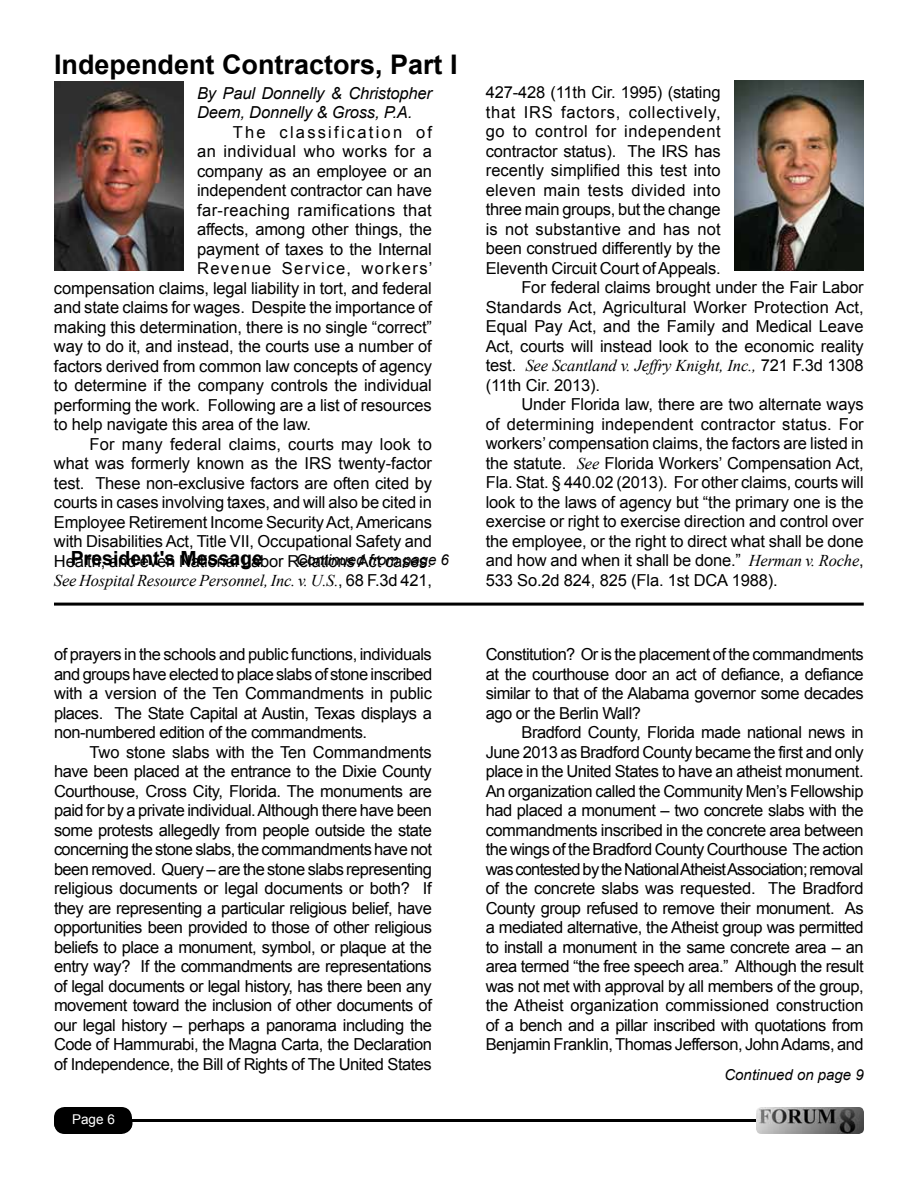
<style>
.page{position:relative;width:918px;height:1188px;background:#fff}
.page>*{position:absolute;margin:0;border:0;box-sizing:border-box;transform-origin:0 0}
.t1{font:700 27px "Arial";color:#000}
.t2{font:700 19.5px "Arial";color:#000}
.t3{font:16.5px/19.5px "Arial";letter-spacing:-.01em;color:#000;text-align:justify}
.t4{font:16.5px "Arial";letter-spacing:.01em;color:#000}
.t5{font:italic 16.5px "Times New Roman";letter-spacing:-.015em;color:#000}
.t6{font:16.5px "Arial";letter-spacing:.025em;color:#000}
.t7{font:italic 16.5px/19.5px "Arial";letter-spacing:-.01em;color:#000}
.t8{font:16.5px "Arial";letter-spacing:.045em;color:#000}
.t9{font:16.5px "Arial";letter-spacing:.02em;color:#000}
.t10{font:16.5px "Arial";letter-spacing:.035em;color:#000}
.t11{font:16.5px "Arial";letter-spacing:.085em;color:#000}
.t12{font:16.5px "Arial";letter-spacing:.135em;color:#000}
.t13{font:italic 15px "Arial";color:#000}
.t14{font:13.5px "Arial";color:#fff}
.s1{font-family:"Arial";font-style:normal}
.s2{font-family:"Times New Roman";font-style:italic}
</style>
<div class="page">
<hr style="left:81px;top:1119px;width:736px;height:3px;background:#000">
<div style="left:54px;top:1107px;width:78px;height:27px;background:#000;border-radius:11px"></div>
<div style="left:54px;top:1114px;width:79px;height:18px;background:#000;border-radius:9px"></div>
<img style="left:734px;top:81px;width:130px;height:189px">
<img style="left:756px;top:1107px;width:108px;height:27px">
<img style="left:54px;top:81px;width:130px;height:189px">
<hr style="left:54px;top:603px;width:810px;height:3px;background:#000">
<h1 class="t1" style="left:54px;top:46px;width:405px">Independent Contractors, Part I</h1>
<p class="t7" style="left:197px;top:83px;width:236px">By Paul Donnelly &amp; Christopher<br>Deem, Donnelly &amp; Gross, P.A.</p>
<p class="t12" style="left:233px;top:121px;width:201px">The classification of</p>
<p class="t6" style="left:197px;top:141px;width:236px">an individual who works for a</p>
<p class="t3" style="left:197px;top:161px;width:236px">company as an employee or an</p>
<p class="t3" style="left:197px;top:181px;width:236px">independent contractor can have</p>
<p class="t6" style="left:197px;top:199px;width:236px">far-reaching ramifications that</p>
<p class="t3" style="left:197px;top:220px;width:236px">affects, among other things, the</p>
<p class="t3" style="left:197px;top:239px;width:236px">payment of taxes to the Internal</p>
<p class="t11" style="left:197px;top:258px;width:237px">Revenue Service, workers’</p>
<p class="t3" style="left:54px;top:278px;width:379px">compensation claims, legal liability in tort, and federal</p>
<p class="t3" style="left:54px;top:298px;width:379px">and state claims for wages. Despite the importance of</p>
<p class="t3" style="left:54px;top:317px;width:379px">making this determination, there is no single “correct”</p>
<p class="t3" style="left:54px;top:337px;width:379px">way to do it, and instead, the courts use a number of</p>
<p class="t3" style="left:54px;top:356px;width:379px">factors derived from common law concepts of agency</p>
<p class="t3" style="left:54px;top:376px;width:379px">to determine if the company controls the individual</p>
<p class="t3" style="left:54px;top:395px;width:379px">performing the work. Following are a list of resources</p>
<p class="t3" style="left:54px;top:415px;width:259px">to help navigate this area of the law.</p>
<p class="t4" style="left:90px;top:433px;width:344px">For many federal claims, courts may look to</p>
<p class="t3" style="left:54px;top:454px;width:380px">what was formerly known as the IRS twenty-factor</p>
<p class="t3" style="left:54px;top:473px;width:379px">test. These non-exclusive factors are often cited by</p>
<p class="t3" style="left:54px;top:493px;width:379px">courts in cases involving taxes, and will also be cited in</p>
<p class="t3" style="left:54px;top:512px;width:380px">Employee Retirement Income Security Act, Americans</p>
<p class="t3" style="left:54px;top:532px;width:379px">with Disabilities Act, Title VII, Occupational Safety and</p>
<p class="t3" style="left:54px;top:552px;width:379px">Health, and even National Labor Relations Act cases.</p>
<p class="t5" style="left:54px;top:569px;width:379px">See Hospital Resource Personnel, Inc. v. U.S.<span class="s1">, 68 F.3d 421,</span></p>
<p class="t2" style="left:71px;top:545px;width:194px">President's Message</p>
<p class="t13" style="left:296px;top:550px;width:154px">Continued from page 6</p>
<p class="t3" style="left:54px;top:645px;width:380px">of prayers in the schools and public functions, individuals and groups have elected to place slabs of stone inscribed with a version of the Ten Commandments in public places. The State Capital at Austin, Texas displays a non-numbered edition of the commandments.</p>
<p class="t3" style="left:54px;top:742px;width:380px;text-indent:36px">Two stone slabs with the Ten Commandments have been placed at the entrance to the Dixie County Courthouse, Cross City, Florida. The monuments are paid for by a private individual. Although there have been some protests allegedly from people outside the state concerning the stone slabs, the commandments have not been removed. Query – are the stone slabs representing religious documents or legal documents or both? If they are representing a particular religious belief, have opportunities been provided to those of other religious beliefs to place a monument, symbol, or plaque at the entry way? If the commandments are representations of legal documents or legal history, has there been any movement toward the inclusion of other documents of our legal history – perhaps a panorama including the Code of Hammurabi, the Magna Carta, the Declaration of Independence, the Bill of Rights of The United States</p>
<p class="t14" style="left:72px;top:1110px;width:44px">Page 6</p>
<p class="t3" style="left:486px;top:83px;width:236px">427-428 (11th Cir. 1995) (stating</p>
<p class="t8" style="left:486px;top:101px;width:236px">that IRS factors, collectively,</p>
<p class="t10" style="left:486px;top:121px;width:236px">go to control for independent</p>
<p class="t3" style="left:486px;top:141px;width:236px">contractor status). The IRS has</p>
<p class="t3" style="left:486px;top:161px;width:236px">recently simplified this test into</p>
<p class="t9" style="left:486px;top:179px;width:236px">eleven main tests divided into</p>
<p class="t3" style="left:486px;top:200px;width:236px">three main groups, but the change</p>
<p class="t4" style="left:486px;top:218px;width:236px">is not substantive and has not</p>
<p class="t3" style="left:486px;top:239px;width:236px">been construed differently by the</p>
<p class="t3" style="left:486px;top:258px;width:236px">Eleventh Circuit Court of Appeals.</p>
<p class="t3" style="left:521px;top:278px;width:344px">For federal claims brought under the Fair Labor</p>
<p class="t3" style="left:486px;top:297px;width:380px">Standards Act, Agricultural Worker Protection Act,</p>
<p class="t3" style="left:486px;top:317px;width:379px">Equal Pay Act, and the Family and Medical Leave</p>
<p class="t3" style="left:486px;top:336px;width:380px">Act, courts will instead look to the economic reality</p>
<p class="t5" style="left:486px;top:354px;width:379px"><span class="s1">test.</span> See Scantland v. Jeffry Knight, Inc., <span class="s1">721 F.3d 1308</span></p>
<p class="t3" style="left:486px;top:375px;width:116px">(11th Cir. 2013).</p>
<p class="t3" style="left:521px;top:395px;width:344px">Under Florida law, there are two alternate ways</p>
<p class="t4" style="left:486px;top:413px;width:380px">of determining independent contractor status. For</p>
<p class="t3" style="left:486px;top:434px;width:379px">workers’ compensation claims, the factors are listed in</p>
<p class="t3" style="left:486px;top:453px;width:379px">the statute. <span class="s2">See</span> Florida Workers’ Compensation Act,</p>
<p class="t3" style="left:486px;top:473px;width:379px">Fla. Stat. § 440.02 (2013). For other claims, courts will</p>
<p class="t3" style="left:486px;top:492px;width:379px">look to the laws of agency but “the primary one is the</p>
<p class="t3" style="left:486px;top:512px;width:379px">exercise or right to exercise direction and control over</p>
<p class="t3" style="left:486px;top:531px;width:379px">the employee, or the right to direct what shall be done</p>
<p class="t3" style="left:486px;top:551px;width:380px">and how and when it shall be done.” <span class="s2">Herman v. Roche</span>,</p>
<p class="t3" style="left:486px;top:570px;width:293px">533 So.2d 824, 825 (Fla. 1st DCA 1988).</p>
<p class="t3" style="left:486px;top:645px;width:380px">Constitution? Or is the placement of the commandments at the courthouse door an act of defiance, a defiance similar to that of the Alabama governor some decades ago or the Berlin Wall?</p>
<p class="t3" style="left:486px;top:723px;width:380px;text-indent:36px">Bradford County, Florida made national news in June 2013 as Bradford County became the first and only place in the United States to have an atheist monument.<br>An organization called the Community Men’s Fellowship had placed a monument – two concrete slabs with the commandments inscribed in the concrete area between the wings of the Bradford County Courthouse The action was contested by the National Atheist Association; removal of the concrete slabs was requested. The Bradford County group refused to remove their monument. As a mediated alternative, the Atheist group was permitted to install a monument in the same concrete area – an area termed “the free speech area.” Although the result was not met with approval by all members of the group, the Atheist organization commissioned construction of a bench and a pillar inscribed with quotations from Benjamin Franklin, Thomas Jefferson, John Adams, and</p>
<p class="t13" style="left:724px;top:1065px;width:141px">Continued on page 9</p>
</div>
